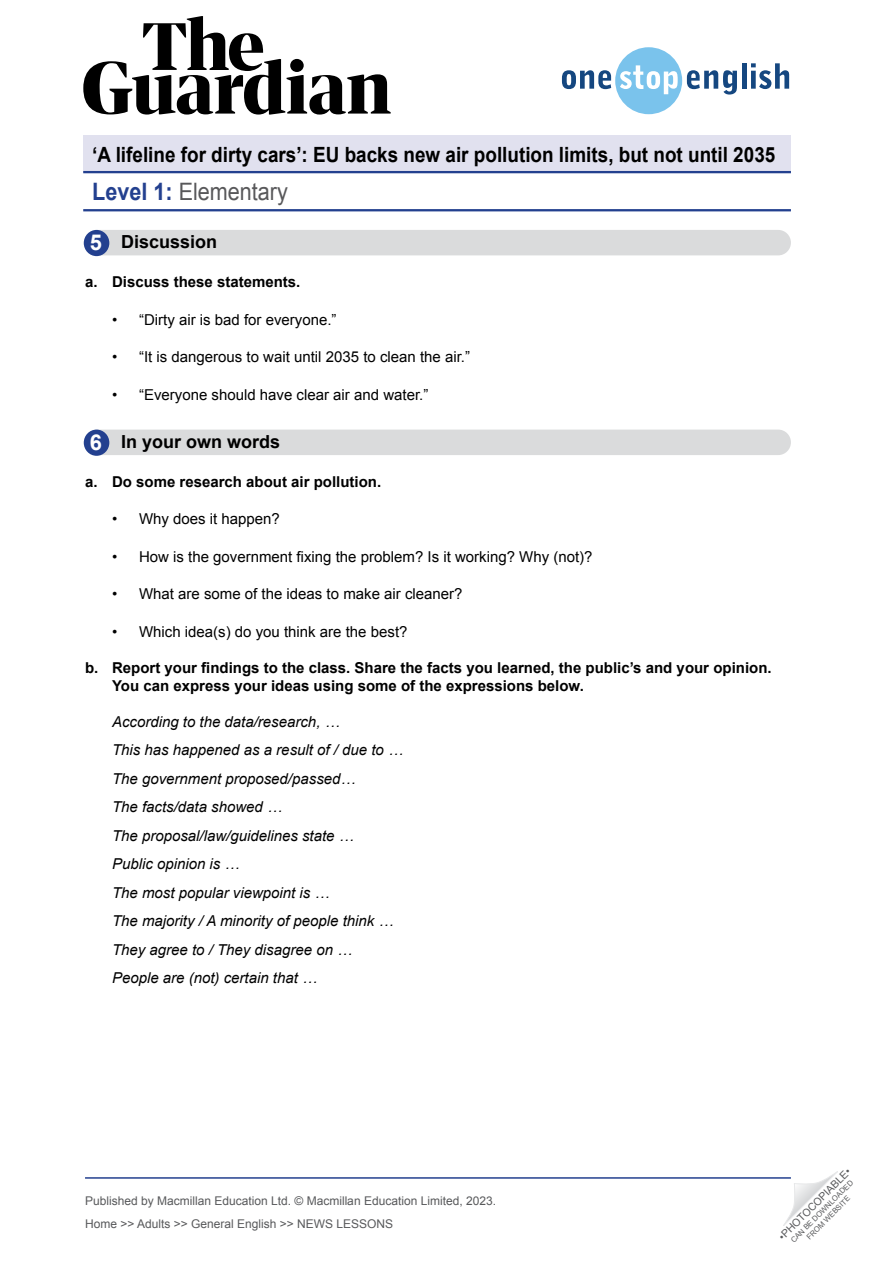
<style>
.page{position:relative;width:893px;height:1263px;background:#fff}
.page>*{position:absolute;margin:0;border:0;box-sizing:border-box;transform-origin:0 0}
.t1{font:24px "Arial";color:#58585a;scale:.9 1}
.WS__Exercise_title{font:700 21.9px "Arial";color:#fff}
.t2{font:700 21px "Arial";color:#000;scale:.9 1}
.WS__Exercise_title-2{font:700 18px "Arial";color:#000}
.TN__Body_text{font:italic 15px "Arial";color:#000}
.t3{font:15px "Arial";color:#000}
.t4{font:700 15px/18px "Arial";color:#000}
.t5{font:12px/23px "Arial";color:#58595b}
.t6{font:10.5px "Arial";color:#58595b}
.t7{font:7.5px/9px "Arial";color:#58595b;text-align:center}
.s1{font-weight:700;color:#23408f}
</style>
<div class="page">
<svg style="left:783px;top:1171px;width:55px;height:55px"></svg>
<svg style="left:83px;top:16px;width:308px;height:99px"></svg>
<svg style="left:562px;top:47px;width:175px;height:67px"></svg>
<hr style="left:742px;top:63px;width:4px;height:26px;background:#154780">
<svg style="left:751px;top:63px;width:38px;height:26px"></svg>
<hr style="left:85px;top:1177px;width:706px;height:2px;background:#23408f">
<div style="left:83px;top:136px;width:708px;height:37px;background:#e1e1ef"></div>
<hr style="left:83px;top:171px;width:708px;height:2px;background:#23408f">
<hr style="left:83px;top:209px;width:708px;height:2px;background:#23408f">
<div style="left:85px;top:430px;width:706px;height:25px;background:#dadbdc;border-radius:13px"></div>
<div style="left:84px;top:430px;width:25px;height:26px;background:#23408f;border-radius:50%"></div>
<div style="left:85px;top:230px;width:706px;height:25px;background:#dadbdc;border-radius:13px"></div>
<div style="left:84px;top:230px;width:25px;height:26px;background:#23408f;border-radius:50%"></div>
<h3 class="t2" style="left:92px;top:141px;width:760px">‘A lifeline for dirty cars’: EU backs new air pollution limits, but not until 2035</h3>
<h1 class="t1" style="left:92px;top:176px;width:219px"><span class="s1">Level 1:</span> Elementary</h1>
<p class="WS__Exercise_title" style="left:90px;top:228px;width:14px">5</p>
<p class="WS__Exercise_title-2" style="left:121px;top:230px;width:98px">Discussion</p>
<p class="t4" style="left:85px;top:274px;width:217px">a. Discuss these statements.</p>
<p class="t3" style="left:112px;top:310px;width:226px">• “Dirty air is bad for everyone.”</p>
<p class="t3" style="left:112px;top:347px;width:360px">• “It is dangerous to wait until 2035 to clean the air.”</p>
<p class="t3" style="left:112px;top:385px;width:318px">• “Everyone should have clear air and water.”</p>
<p class="WS__Exercise_title-2" style="left:121px;top:430px;width:161px">In your own words</p>
<p class="t4" style="left:85px;top:473px;width:298px">a. Do some research about air pollution.</p>
<p class="t3" style="left:112px;top:509px;width:169px">• Why does it happen?</p>
<p class="t3" style="left:112px;top:547px;width:482px">• How is the government fixing the problem? Is it working? Why (not)?</p>
<p class="t3" style="left:112px;top:584px;width:352px">• What are some of the ideas to make air cleaner?</p>
<p class="t3" style="left:112px;top:622px;width:297px">• Which idea(s) do you think are the best?</p>
<p class="t4" style="left:112px;top:659px;width:661px;text-indent:-27px">b. Report your findings to the class. Share the facts you learned, the public’s and your opinion.<br>You can express your ideas using some of the expressions below.</p>
<p class="TN__Body_text" style="left:112px;top:712px;width:229px">According to the data/research, …</p>
<p class="TN__Body_text" style="left:112px;top:740px;width:292px">This has happened as a result of / due to …</p>
<p class="TN__Body_text" style="left:112px;top:769px;width:245px">The government proposed/passed…</p>
<p class="TN__Body_text" style="left:112px;top:797px;width:172px">The facts/data showed …</p>
<p class="TN__Body_text" style="left:112px;top:826px;width:243px">The proposal/law/guidelines state …</p>
<p class="TN__Body_text" style="left:112px;top:854px;width:129px">Public opinion is …</p>
<p class="TN__Body_text" style="left:112px;top:883px;width:219px">The most popular viewpoint is …</p>
<p class="TN__Body_text" style="left:112px;top:911px;width:283px">The majority / A minority of people think …</p>
<p class="TN__Body_text" style="left:112px;top:940px;width:242px">They agree to / They disagree on …</p>
<p class="TN__Body_text" style="left:112px;top:968px;width:207px">People are (not) certain that …</p>
<p class="WS__Exercise_title" style="left:90px;top:428px;width:14px">6</p>
<p class="t5" style="left:85px;top:1189px;width:413px">Published by Macmillan Education Ltd. © Macmillan Education Limited, 2023.<br>Home &gt;&gt; Adults &gt;&gt; General English &gt;&gt; NEWS LESSONS</p>
<p class="t6" style="left:776px;top:1233px;width:99px;rotate:-45deg">•PHOTOCOPIABLE•</p>
<p class="t7" style="left:789px;top:1238px;width:86px;rotate:-45deg">CAN BE DOWNLOADED<br>FROM WEBSITE</p>
</div>
